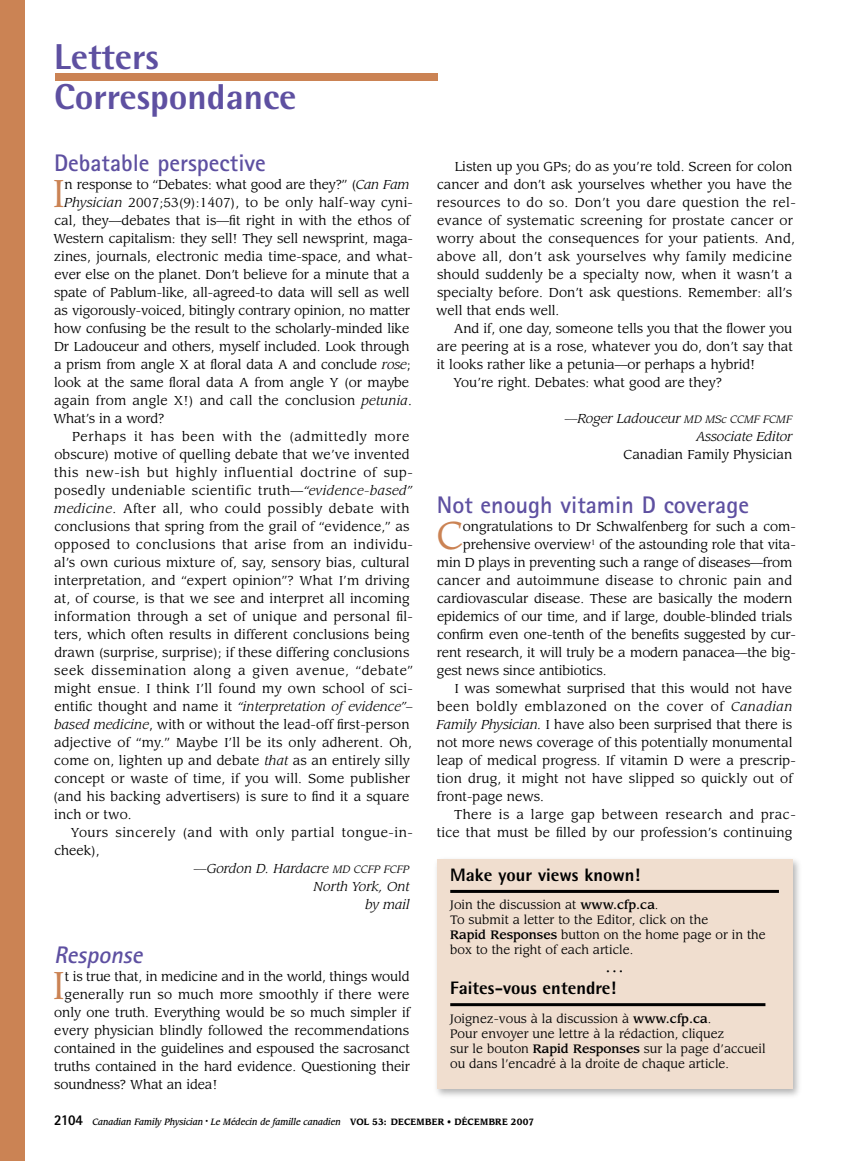
<style>
.page{position:relative;width:851px;height:1161px;background:#fff}
.page>*{position:absolute;margin:0;border:0;box-sizing:border-box;transform-origin:0 0}
.t1{font:38.1px "Leawood Std";color:#cb8354}
.t2{font:800 36px/40.5px "Rotis Semi Sans Std";color:#5e50a1}
.t3{font:700 24px "Rotis Sans Serif Std";color:#5e50a1}
.t4{font:italic 700 24px "Rotis Sans Serif Std";color:#5e50a1}
.t5{font:19.5px "Leawood Std";color:#000}
.t6{font:800 18px "Rotis Semi Sans Std";color:#000}
.t7{font:12.75px/18px "Leawood Std";letter-spacing:.005em;color:#000}
.t8{font:italic 12.75px/18px "Leawood Std";color:#000;text-align:right}
.t9{font:12.75px "Leawood Std";letter-spacing:.035em;color:#000}
.t10{font:12.75px "Leawood Std";letter-spacing:.04em;color:#000}
.t11{font:12.75px "Leawood Std";letter-spacing:.045em;color:#000}
.t12{font:12.75px "Leawood Std";letter-spacing:.025em;color:#000}
.t13{font:12.75px "Leawood Std";letter-spacing:.055em;color:#000}
.t14{font:12px/15px "Leawood Std";color:#000}
.t15{font:italic 500 9px "Leawood Std";color:#000;scale:.9 1}
.s1{font-style:italic}
.s2{font-style:normal}
.s3{font-size:10.5px}
.s4{font-weight:500}
.s5{font-family:"Rotis Sans Serif Std";font-weight:800;font-style:normal;font-size:15px}
.s6{font-weight:700;font-style:normal}
</style>
<div class="page">
<div style="left:0;top:0;width:24px;height:1161px;background:#cb8354"></div>
<div style="left:55px;top:73px;width:383px;height:8px;background:#cb8354"></div>
<div style="left:432px;top:855px;width:371px;height:244px;background:#000;opacity:.3"></div>
<div style="left:436px;top:860px;width:356px;height:229px;background:#f0decf"></div>
<hr style="left:450px;top:890px;width:328px;height:3px;background:#000">
<hr style="left:450px;top:1003px;width:315px;height:3px;background:#000">
<h2 class="t2" style="left:54px;top:36px;width:244px">Letters<br>Correspondance</h2>
<h3 class="t3" style="left:54px;top:148px;width:213px">Debatable perspective</h3>
<h1 class="t1" style="left:53px;top:171px;width:14px">I</h1>
<p class="t7" style="left:65px;top:176px;width:346px">n response to “Debates: what good are they?” (<span class="s1">Can Fam</span></p>
<p class="t7" style="left:64px;top:194px;width:350px"><span class="s1">Physician</span> 2007;53(9):1407), to be only half-way cyni-</p>
<p class="t7" style="left:54px;top:212px;width:357px">cal, they—debates that is—fit right in with the ethos of</p>
<p class="t7" style="left:53px;top:230px;width:361px">Western capitalism: they sell! They sell newsprint, maga-</p>
<p class="t7" style="left:54px;top:248px;width:360px">zines, journals, electronic media time-space, and what-</p>
<p class="t7" style="left:54px;top:266px;width:357px">ever else on the planet. Don’t believe for a minute that a</p>
<p class="t7" style="left:54px;top:284px;width:357px">spate of Pablum-like, all-agreed-to data will sell as well</p>
<p class="t7" style="left:54px;top:302px;width:357px">as vigorously-voiced, bitingly contrary opinion, no matter</p>
<p class="t7" style="left:54px;top:320px;width:356px">how confusing be the result to the scholarly-minded like</p>
<p class="t7" style="left:54px;top:338px;width:357px">Dr Ladouceur and others, myself included. Look through</p>
<p class="t7" style="left:54px;top:356px;width:358px">a prism from angle X at floral data A and conclude <span class="s1">rose</span>;</p>
<p class="t7" style="left:54px;top:374px;width:356px">look at the same floral data A from angle Y (or maybe</p>
<p class="t7" style="left:54px;top:392px;width:359px">again from angle X!) and call the conclusion <span class="s1">petunia</span>.</p>
<p class="t7" style="left:53px;top:410px;width:113px">What’s in a word?</p>
<p class="t13" style="left:72px;top:429px;width:339px">Perhaps it has been with the (admittedly more</p>
<p class="t7" style="left:54px;top:446px;width:356px">obscure) motive of quelling debate that we’ve invented</p>
<p class="t11" style="left:54px;top:465px;width:360px">this new-ish but highly influential doctrine of sup-</p>
<p class="t9" style="left:54px;top:483px;width:359px">posedly undeniable scientific truth—<span class="s1">“evidence-based”</span></p>
<p class="t10" style="left:54px;top:501px;width:357px"><span class="s1">medicine</span>. After all, who could possibly debate with</p>
<p class="t7" style="left:54px;top:518px;width:356px">conclusions that spring from the grail of “evidence,” as</p>
<p class="t9" style="left:54px;top:537px;width:360px">opposed to conclusions that arise from an individu-</p>
<p class="t7" style="left:54px;top:554px;width:357px">al’s own curious mixture of, say, sensory bias, cultural</p>
<p class="t7" style="left:54px;top:572px;width:357px">interpretation, and “expert opinion”? What I’m driving</p>
<p class="t7" style="left:54px;top:590px;width:357px">at, of course, is that we see and interpret all incoming</p>
<p class="t12" style="left:54px;top:609px;width:360px">information through a set of unique and personal fil-</p>
<p class="t7" style="left:54px;top:626px;width:357px">ters, which often results in different conclusions being</p>
<p class="t7" style="left:54px;top:644px;width:356px">drawn (surprise, surprise); if these differing conclusions</p>
<p class="t11" style="left:54px;top:663px;width:360px">seek dissemination along a given avenue, “debate”</p>
<p class="t7" style="left:54px;top:680px;width:360px">might ensue. I think I’ll found my own school of sci-</p>
<p class="t8" style="left:54px;top:698px;width:359px"><span class="s2">entific thought and name it</span> “interpretation of evidence”–</p>
<p class="t7" style="left:54px;top:716px;width:357px"><span class="s1">based medicine</span>, with or without the lead-off first-person</p>
<p class="t7" style="left:54px;top:734px;width:359px">adjective of “my.” Maybe I’ll be its only adherent. Oh,</p>
<p class="t7" style="left:54px;top:752px;width:357px">come on, lighten up and debate <span class="s1">that</span> as an entirely silly</p>
<p class="t7" style="left:54px;top:770px;width:357px">concept or waste of time, if you will. Some publisher</p>
<p class="t7" style="left:53px;top:788px;width:358px">(and his backing advertisers) is sure to find it a square</p>
<p class="t7" style="left:54px;top:806px;width:79px">inch or two.</p>
<p class="t10" style="left:71px;top:825px;width:344px">Yours sincerely (and with only partial tongue-in-</p>
<p class="t7" style="left:54px;top:842px;width:47px">cheek),</p>
<p class="t8" style="left:194px;top:860px;width:217px">—Gordon D. Hardacre <span class="s3">MD CCFP FCFP</span></p>
<p class="t8" style="left:313px;top:878px;width:97px">North York, Ont</p>
<p class="t8" style="left:365px;top:896px;width:46px">by mail</p>
<h3 class="t4" style="left:54px;top:940px;width:95px">Response</h3>
<h1 class="t1" style="left:53px;top:963px;width:14px">I</h1>
<p class="t7" style="left:65px;top:968px;width:346px">t is true that, in medicine and in the world, things would</p>
<p class="t7" style="left:65px;top:986px;width:346px">generally run so much more smoothly if there were</p>
<p class="t7" style="left:54px;top:1004px;width:357px">only one truth. Everything would be so much simpler if</p>
<p class="t7" style="left:54px;top:1022px;width:356px">every physician blindly followed the recommendations</p>
<p class="t7" style="left:54px;top:1040px;width:357px">contained in the guidelines and espoused the sacrosanct</p>
<p class="t7" style="left:54px;top:1058px;width:357px">truths contained in the hard evidence. Questioning their</p>
<p class="t7" style="left:54px;top:1076px;width:165px">soundness? What an idea!</p>
<p class="t7" style="left:436px;top:158px;width:361px;text-indent:18px">Listen up you GPs; do as you’re told. Screen for colon cancer and don’t ask yourselves whether you have the resources to do so. Don’t you dare question the rel&shy;evance of systematic screening for prostate cancer or worry about the consequences for your patients. And, above all, don’t ask yourselves why family medicine should suddenly be a specialty now, when it wasn’t a specialty before. Don’t ask questions. Remember: all’s well that ends well.</p>
<p class="t7" style="left:453px;top:320px;width:340px">And if, one day, someone tells you that the flower you</p>
<p class="t7" style="left:437px;top:338px;width:357px">are peering at is a rose, whatever you do, don’t say that</p>
<p class="t7" style="left:437px;top:356px;width:320px">it looks rather like a petunia—or perhaps a hybrid!</p>
<p class="t7" style="left:453px;top:374px;width:270px">You’re right. Debates: what good are they?</p>
<p class="t8" style="left:564px;top:410px;width:229px">—Roger Ladouceur <span class="s3">MD MSc CCMF FCMF<br></span>Associate Editor</p>
<p class="t7" style="left:623px;top:446px;width:170px">Canadian Family Physician</p>
<h3 class="t3" style="left:437px;top:490px;width:314px">Not enough vitamin D coverage</h3>
<h1 class="t1" style="left:437px;top:513px;width:28px">C</h1>
<p class="t7" style="left:463px;top:518px;width:334px">ongratulations to Dr Schwalfenberg for such a com-</p>
<p class="t7" style="left:463px;top:536px;width:334px">prehensive overview<sup>1</sup> of the astounding role that vita-</p>
<p class="t7" style="left:437px;top:554px;width:357px">min D plays in preventing such a range of diseases—from</p>
<p class="t7" style="left:437px;top:572px;width:357px">cancer and autoimmune disease to chronic pain and</p>
<p class="t7" style="left:437px;top:590px;width:357px">cardiovascular disease. These are basically the modern</p>
<p class="t7" style="left:437px;top:608px;width:356px">epidemics of our time, and if large, double-blinded trials</p>
<p class="t7" style="left:437px;top:626px;width:360px">confirm even one-tenth of the benefits suggested by cur-</p>
<p class="t7" style="left:437px;top:644px;width:360px">rent research, it will truly be a modern panacea—the big-</p>
<p class="t7" style="left:437px;top:662px;width:171px">gest news since antibiotics.</p>
<p class="t7" style="left:455px;top:680px;width:339px">I was somewhat surprised that this would not have</p>
<p class="t10" style="left:437px;top:699px;width:357px">been boldly emblazoned on the cover of <span class="s1">Canadian</span></p>
<p class="t7" style="left:436px;top:716px;width:357px"><span class="s1">Family Physician.</span> I have also been surprised that there is</p>
<p class="t7" style="left:437px;top:734px;width:357px">not more news coverage of this potentially monumental</p>
<p class="t7" style="left:437px;top:752px;width:360px">leap of medical progress. If vitamin D were a prescrip-</p>
<p class="t7" style="left:437px;top:770px;width:357px">tion drug, it might not have slipped so quickly out of</p>
<p class="t7" style="left:437px;top:788px;width:109px">front-page news.</p>
<p class="t9" style="left:454px;top:807px;width:343px">There is a large gap between research and prac-</p>
<p class="t7" style="left:437px;top:824px;width:357px">tice that must be filled by our profession’s continuing</p>
<h3 class="t6" style="left:450px;top:863px;width:191px">Make your views known!</h3>
<p class="t14" style="left:450px;top:898px;width:317px">Join the discussion at <span class="s4">www.cfp.ca</span>.<br>To submit a letter to the Editor, click on the<br><span class="s4">Rapid Responses</span> button on the home page or in the box to the right of each article.</p>
<h3 class="t5" style="left:604px;top:953px;width:21px">…</h3>
<h3 class="t6" style="left:450px;top:977px;width:167px">Faites-vous entendre!</h3>
<p class="t14" style="left:450px;top:1011px;width:317px">Joignez-vous à la discussion à <span class="s4">www.cfp.ca</span>.<br>Pour envoyer une lettre à la rédaction, cliquez<br>sur le bouton <span class="s4">Rapid Responses</span> sur la page d’accueil ou dans l’encadré à la droite de chaque article.</p>
<p class="t15" style="left:54px;top:1116px;width:535px"><span class="s5">2104</span> Canadian Family Physician <sup>•</sup> Le Médecin de famille canadien <span class="s6">VOL 53: DECEMBER • DÉCEMBRE 2007</span></p>
</div>
